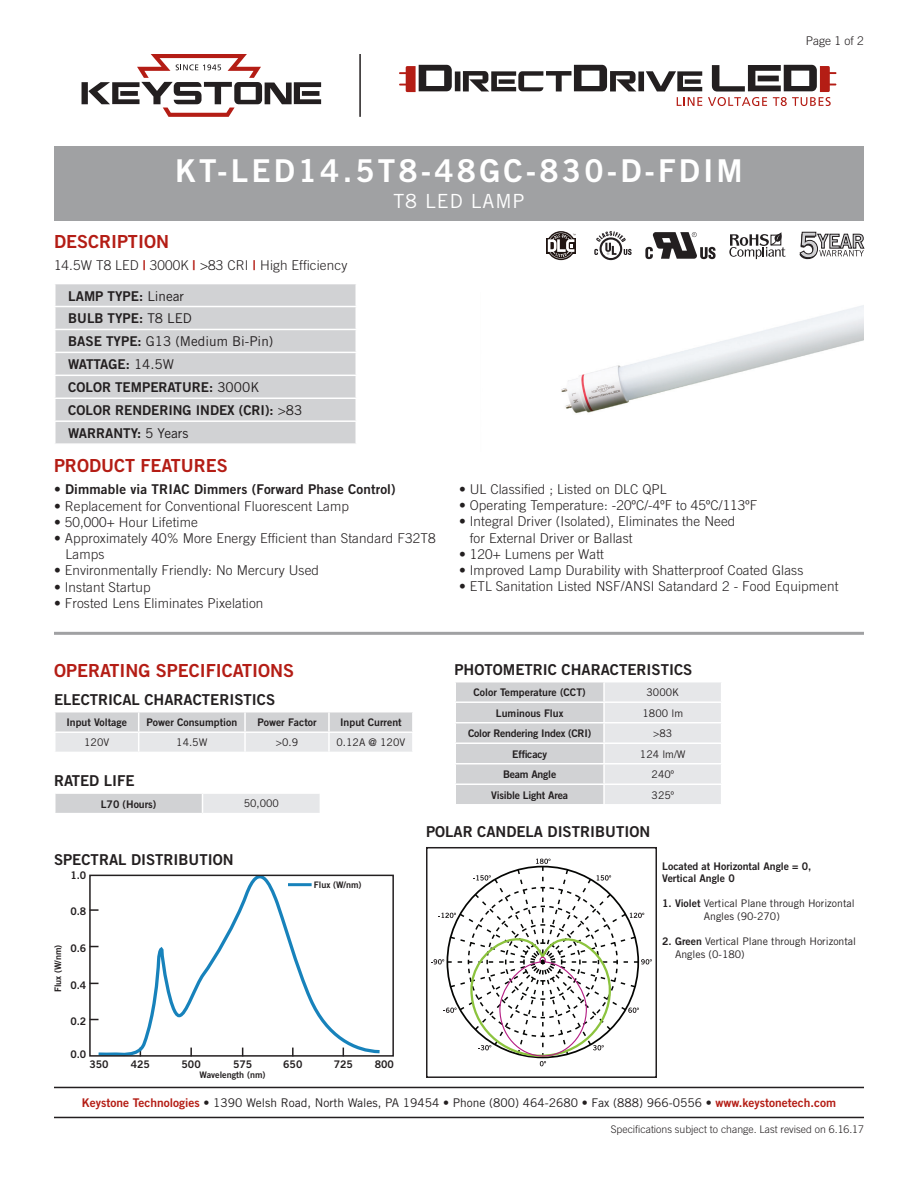
<style>
.page{position:relative;width:918px;height:1188px;background:#fff}
.page>*{position:absolute;margin:0;border:0;box-sizing:border-box;transform-origin:0 0}
.t1{font:31.5px "Trade Gothic Bold Two";letter-spacing:.1em;color:#fff}
.t2{font:19.5px "Trade Gothic";letter-spacing:.05em;color:#fff}
.t3{font:18px "Trade Gothic Bold Two";color:#b41d15}
.t4{font:15px "Trade Gothic Bold Two";color:#231f20}
.t5{font:300 13.5px/16.2px "Trade Gothic";letter-spacing:.01em;color:#231f20}
.t6{font:13.5px "Trade Gothic Bold Two";color:#231f20}
.t7{font:13.5px "Trade Gothic";color:#231f20}
.t8{font:13.5px "Trade Gothic Bold Two";letter-spacing:-.02em;color:#231f20}
.t9{font:12px "Trade Gothic";color:#231f20}
.t10{font:300 12px "Trade Gothic";color:#231f20}
.t11{font:10.5px "Trade Gothic Bold Two";color:#231f20}
.t12{font:10.5px/12.6px "Trade Gothic";color:#231f20}
.t13{font:300 10.5px "Trade Gothic";color:#231f20}
.t14{font:10.5px "Trade Gothic Bold Two";letter-spacing:-.02em;color:#231f20}
.t15{font:9px "Trade Gothic Bold Two";color:#231f20}
.s1{font-family:"Trade Gothic Bold Two";font-weight:400;color:#b41d15}
.s2{font-family:"Trade Gothic"}
.s3{font-family:"Trade Gothic Bold Two"}
.s4{font-family:"Trade Gothic Bold Two";color:#b41d15}
</style>
<div class="page">
<div style="left:54px;top:146px;width:810px;height:74px;background:#a0a1a3"></div>
<div style="left:56px;top:284px;width:300px;height:159px;background:#d1d2d4"></div>
<hr style="left:54px;top:306px;width:303px;height:1px;background:#fff">
<hr style="left:54px;top:329px;width:303px;height:1px;background:#fff">
<hr style="left:54px;top:352px;width:303px;height:1px;background:#fff">
<hr style="left:54px;top:375px;width:303px;height:1px;background:#fff">
<hr style="left:54px;top:398px;width:303px;height:1px;background:#fff">
<hr style="left:54px;top:420px;width:303px;height:2px;background:#fff">
<hr style="left:54px;top:632px;width:810px;height:3px;background:#a0a1a3">
<hr style="left:54px;top:1117px;width:810px;height:1px;background:#231f20">
<hr style="left:54px;top:1087px;width:810px;height:1px;background:#231f20">
<div style="left:55px;top:793px;width:147px;height:21px;background:#d1d2d4"></div>
<div style="left:202px;top:793px;width:118px;height:21px;background:#e6e7e9"></div>
<hr style="left:54px;top:792px;width:148px;height:2px;background:#fff">
<svg style="left:55px;top:794px;width:1px;height:19px"></svg>
<hr style="left:202px;top:792px;width:119px;height:2px;background:#fff">
<svg style="left:202px;top:794px;width:1px;height:19px"></svg>
<hr style="left:54px;top:813px;width:148px;height:1px;background:#fff">
<hr style="left:202px;top:813px;width:119px;height:1px;background:#fff">
<svg style="left:456px;top:682px;width:265px;height:122px;background:#dcdddf"></svg>
<svg style="left:55px;top:712px;width:358px;height:40px;background:#dddee0"></svg>
<svg style="left:594px;top:231px;width:38px;height:29px"></svg>
<svg style="left:729px;top:232px;width:57px;height:27px"></svg>
<svg style="left:645px;top:232px;width:71px;height:27px"></svg>
<svg style="left:799px;top:232px;width:65px;height:27px"></svg>
<svg style="left:431px;top:859px;width:221px;height:207px"></svg>
<div style="left:426px;top:847px;width:231px;height:231px;border:2px solid #231f20"></div>
<svg style="left:95px;top:874px;width:288px;height:180px"></svg>
<div style="left:89px;top:875px;width:305px;height:182px;border:2px solid #231f20"></div>
<img style="left:561px;top:305px;width:303px;height:109px">
<svg style="left:82px;top:54px;width:239px;height:63px"></svg>
<hr style="left:359px;top:54px;width:2px;height:63px;background:#231f20">
<svg style="left:399px;top:65px;width:303px;height:41px"></svg>
<svg style="left:708px;top:65px;width:128px;height:41px"></svg>
<svg style="left:547px;top:238px;width:1px;height:15px"></svg>
<svg style="left:548px;top:231px;width:28px;height:29px"></svg>
<p class="t1" style="left:175px;top:152px;width:569px">KT-LED14.5T8-48GC-830-D-FDIM</p>
<p class="t2" style="left:393px;top:189px;width:133px">T8 LED LAMP</p>
<p class="t3" style="left:54px;top:230px;width:117px">DESCRIPTION</p>
<p class="t5" style="left:54px;top:257px;width:295px">14.5W T8 LED <span class="s1">|</span> 3000K <span class="s1">|</span> &gt;83 CRI <span class="s1">|</span> High Efficiency</p>
<p class="t6" style="left:68px;top:287px;width:117px">LAMP TYPE: <span class="s2">Linear</span></p>
<p class="t6" style="left:68px;top:310px;width:125px">BULB TYPE: <span class="s2">T8 LED</span></p>
<p class="t7" style="left:68px;top:333px;width:207px"><span class="s3">BASE TYPE:</span> G13 (Medium Bi-Pin)</p>
<p class="t8" style="left:68px;top:356px;width:107px">WATTAGE: <span class="s2">14.5W</span></p>
<p class="t6" style="left:68px;top:379px;width:193px">COLOR TEMPERATURE: <span class="s2">3000K</span></p>
<p class="t6" style="left:68px;top:402px;width:236px">COLOR RENDERING INDEX (CRI): <span class="s2">&gt;83</span></p>
<p class="t6" style="left:68px;top:425px;width:122px">WARRANTY: <span class="s2">5 Years</span></p>
<p class="t3" style="left:54px;top:455px;width:175px">PRODUCT FEATURES</p>
<p class="t10" style="left:806px;top:34px;width:60px">Page 1 of 2</p>
<p class="t6" style="left:54px;top:481px;width:343px">• Dimmable via TRIAC Dimmers (Forward Phase Control)</p>
<p class="t5" style="left:54px;top:498px;width:297px">• Replacement for Conventional Fluorescent Lamp</p>
<p class="t5" style="left:54px;top:514px;width:145px">• 50,000+ Hour Lifetime</p>
<p class="t5" style="left:54px;top:530px;width:383px">• Approximately 40% More Energy Efficient than Standard F32T8</p>
<p class="t5" style="left:66px;top:546px;width:40px">Lamps</p>
<p class="t5" style="left:54px;top:562px;width:267px">• Environmentally Friendly: No Mercury Used</p>
<p class="t5" style="left:54px;top:579px;width:98px">• Instant Startup</p>
<p class="t5" style="left:54px;top:595px;width:211px">• Frosted Lens Eliminates Pixelation</p>
<p class="t5" style="left:459px;top:481px;width:209px">• UL Classified ; Listed on DLC QPL</p>
<p class="t5" style="left:459px;top:497px;width:300px">• Operating Temperature: -20ºC/-4ºF to 45ºC/113ºF</p>
<p class="t5" style="left:470px;top:513px;width:267px;text-indent:-11px">• Integral Driver (Isolated), Eliminates the Need for External Driver or Ballast</p>
<p class="t5" style="left:459px;top:546px;width:146px">• 120+ Lumens per Watt</p>
<p class="t5" style="left:459px;top:562px;width:346px">• Improved Lamp Durability with Shatterproof Coated Glass</p>
<p class="t5" style="left:459px;top:578px;width:381px">• ETL Sanitation Listed NSF/ANSI Satandard 2 - Food Equipment</p>
<p class="t3" style="left:54px;top:660px;width:242px">OPERATING SPECIFICATIONS</p>
<p class="t4" style="left:54px;top:690px;width:223px">ELECTRICAL CHARACTERISTICS</p>
<p class="t11" style="left:66px;top:716px;width:62px">Input Voltage</p>
<p class="t11" style="left:147px;top:716px;width:92px">Power Consumption</p>
<p class="t11" style="left:257px;top:716px;width:61px">Power Factor</p>
<p class="t11" style="left:340px;top:716px;width:63px">Input Current</p>
<p class="t12" style="left:84px;top:736px;width:27px">120V</p>
<p class="t12" style="left:176px;top:736px;width:33px">14.5W</p>
<p class="t12" style="left:276px;top:736px;width:24px">&gt;0.9</p>
<p class="t12" style="left:337px;top:736px;width:70px">0.12A @ 120V</p>
<p class="t4" style="left:54px;top:772px;width:82px">RATED LIFE</p>
<p class="t11" style="left:101px;top:797px;width:57px">L70 (Hours)</p>
<p class="t12" style="left:244px;top:797px;width:37px">50,000</p>
<p class="t4" style="left:454px;top:660px;width:239px">PHOTOMETRIC CHARACTERISTICS</p>
<p class="t11" style="left:474px;top:686px;width:114px">Color Temperature (CCT)</p>
<p class="t12" style="left:647px;top:686px;width:34px">3000K</p>
<p class="t11" style="left:496px;top:706px;width:69px">Luminous Flux</p>
<p class="t12" style="left:643px;top:706px;width:42px">1800 lm</p>
<p class="t14" style="left:468px;top:727px;width:125px">Color Rendering Index (CRI)</p>
<p class="t12" style="left:653px;top:727px;width:21px">&gt;83</p>
<p class="t11" style="left:512px;top:747px;width:36px">Efficacy</p>
<p class="t12" style="left:640px;top:747px;width:47px">124 lm/W</p>
<p class="t14" style="left:503px;top:768px;width:55px">Beam Angle</p>
<p class="t12" style="left:652px;top:768px;width:24px">240º</p>
<p class="t14" style="left:491px;top:789px;width:78px">Visible Light Area</p>
<p class="t12" style="left:652px;top:788px;width:24px">325º</p>
<p class="t4" style="left:54px;top:850px;width:181px">SPECTRAL DISTRIBUTION</p>
<p class="t15" style="left:52px;top:992px;width:49px;rotate:-90deg">Flux (W/nm)</p>
<p class="t11" style="left:70px;top:869px;width:18px">1.0</p>
<p class="t11" style="left:70px;top:905px;width:18px">0.8</p>
<p class="t11" style="left:70px;top:941px;width:18px">0.6</p>
<p class="t11" style="left:70px;top:978px;width:18px">0.4</p>
<p class="t11" style="left:70px;top:1014px;width:18px">0.2</p>
<p class="t11" style="left:70px;top:1048px;width:18px">0.0</p>
<p class="t15" style="left:314px;top:879px;width:49px">Flux (W/nm)</p>
<p class="t11" style="left:89px;top:1057px;width:21px">350</p>
<p class="t11" style="left:131px;top:1057px;width:21px">425</p>
<p class="t11" style="left:182px;top:1057px;width:21px">500</p>
<p class="t11" style="left:233px;top:1057px;width:21px">575</p>
<p class="t11" style="left:283px;top:1057px;width:21px">650</p>
<p class="t11" style="left:334px;top:1057px;width:21px">725</p>
<p class="t11" style="left:375px;top:1057px;width:21px">800</p>
<p class="t15" style="left:200px;top:1069px;width:67px">Wavelength (nm)</p>
<p class="t4" style="left:426px;top:823px;width:226px">POLAR CANDELA DISTRIBUTION</p>
<p class="t11" style="left:662px;top:859px;width:151px">Located at Horizontal Angle = 0,</p>
<p class="t11" style="left:662px;top:872px;width:74px">Vertical Angle 0</p>
<p class="t12" style="left:704px;top:897px;width:152px;text-indent:-42px"><span class="s3">1. Violet</span> Vertical Plane through Horizontal<br>Angles (90-270)</p>
<p class="t12" style="left:675px;top:935px;width:183px;text-indent:-13px"><span class="s3">2. Green</span> Vertical Plane through Horizontal<br>Angles (0-180)</p>
<p class="t9" style="left:82px;top:1095px;width:756px"><span class="s4">Keystone Technologies</span> <span class="s3">•</span> 1390 Welsh Road, North Wales, PA 19454 <span class="s3">•</span> Phone (800) 464-2680 <span class="s3">•</span> Fax (888) 966-0556 • <span class="s4">www.keystonetech.com</span></p>
<p class="t13" style="left:611px;top:1123px;width:255px">Specifications subject to change. Last revised on 6.16.17</p>
</div>
